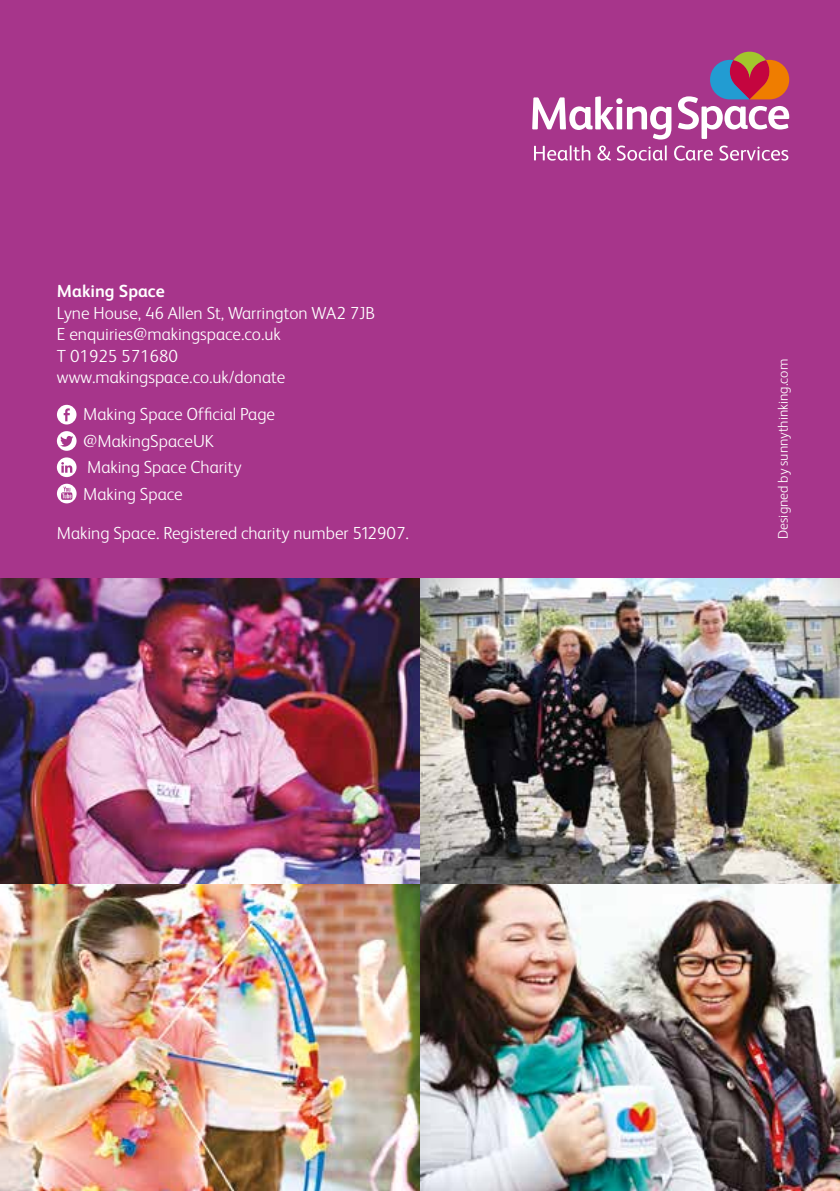
<style>
.page{position:relative;width:840px;height:1191px;background:#fff}
.page>*{position:absolute;margin:0;border:0;box-sizing:border-box;transform-origin:0 0}
.t1{font:300 17.6px/21.6px "FS Albert";color:#fff}
.t2{font:700 17.6px "FS Albert";color:#fff}
.t3{font:300 14px "FS Albert";color:#fff}
</style>
<div class="page">
<div style="left:0;top:0;width:839px;height:578px;background:#a7358b"></div>
<img style="left:0;top:578px;width:839px;height:613px">
<svg style="left:532px;top:51px;width:256px;height:110px"></svg>
<div style="left:57px;top:405px;width:19px;height:19px;background:#fff;border-radius:50%"></div>
<svg style="left:64px;top:408px;width:6px;height:13px"></svg>
<div style="left:57px;top:431px;width:19px;height:20px;background:#fff;border-radius:50%"></div>
<svg style="left:60px;top:436px;width:13px;height:11px"></svg>
<div style="left:57px;top:457px;width:19px;height:20px;background:#fff;border-radius:50%"></div>
<svg style="left:61px;top:462px;width:11px;height:11px"></svg>
<svg style="left:57px;top:484px;width:20px;height:19px"></svg>
<svg style="left:61px;top:486px;width:11px;height:14px"></svg>
<p class="t2" style="left:57px;top:279px;width:109px">Making Space</p>
<p class="t1" style="left:57px;top:301px;width:319px">Lyne House, 46 Allen St, Warrington WA2 7JB<br>E enquiries@makingspace.co.uk<br>T 01925 571680 www.makingspace.co.uk/donate</p>
<p class="t1" style="left:83px;top:400px;width:193px;line-height:26.4px">Making Space Official Page @MakingSpaceUK<br>Making Space Charity<br>Making Space</p>
<p class="t1" style="left:57px;top:521px;width:353px">Making Space. Registered charity number 512907.</p>
<p class="t3" style="left:773px;top:539px;width:181px;rotate:-90deg">Designed by sunnythinking.com</p>
</div>
